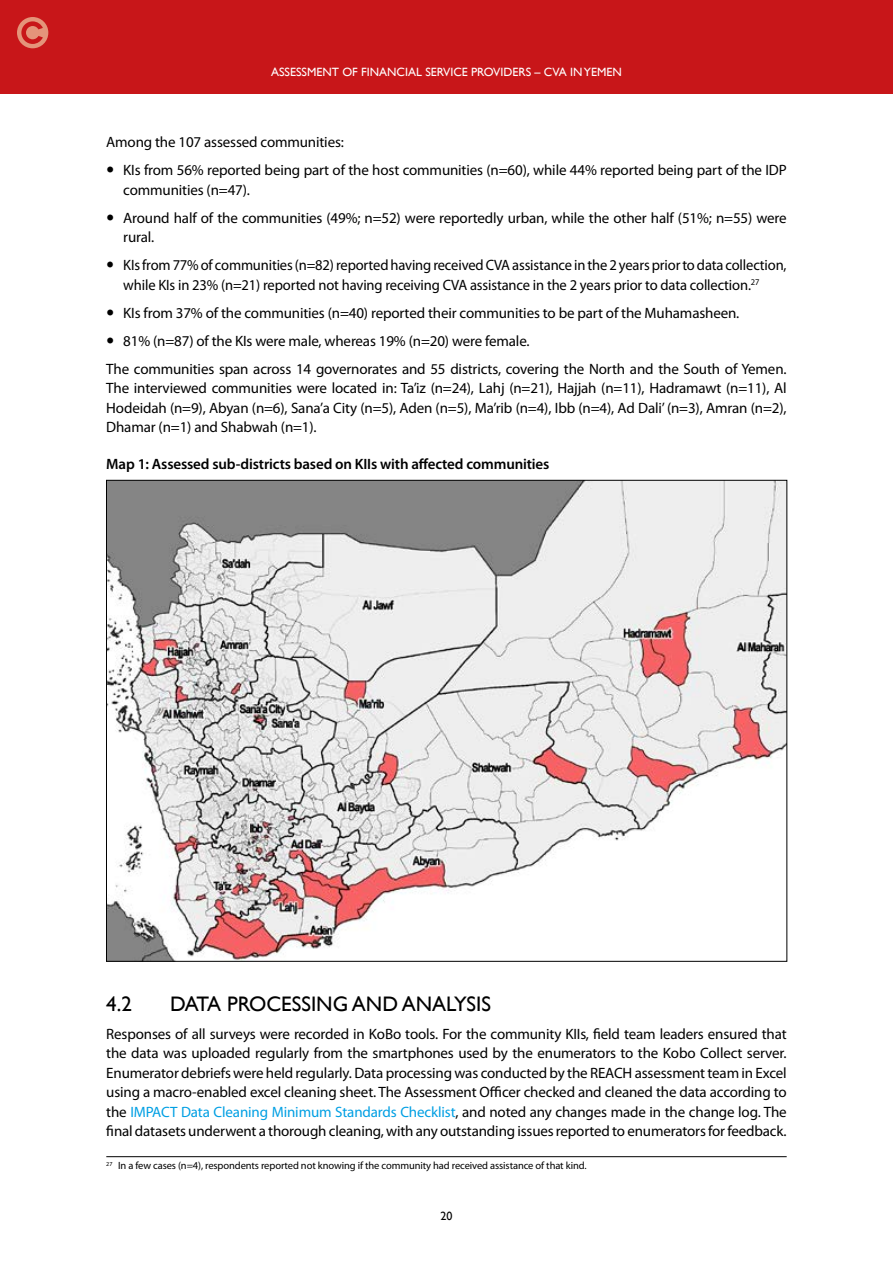
<style>
.page{position:relative;width:893px;height:1263px;background:#fff}
.page>*{position:absolute;margin:0;border:0;box-sizing:border-box;transform-origin:0 0}
.t1{font:21px "Gill Sans";color:#000}
.t2{font:15px/19.5px "Myriad Pro";letter-spacing:-.01em;color:#000}
.t3{font:600 15px "Myriad Pro";letter-spacing:-.01em;color:#000}
.t4{font:12px "Gill Sans";color:#fff}
.t5{font:12px "Gill Sans";color:#000}
.t6{font:10.5px "Myriad Pro";letter-spacing:-.01em;color:#000}
.s1{color:#009fe3}
</style>
<div class="page">
<div style="left:0;top:0;width:893px;height:94px;background:#c81619"></div>
<img style="left:108px;top:482px;width:677px;height:477px">
<hr style="left:106px;top:1156px;width:681px;height:1px;background:#000">
<div style="left:17px;top:17px;width:31px;height:31px;background:#e4947a;border-radius:50%"></div>
<svg style="left:21px;top:21px;width:22px;height:23px"></svg>
<p class="t4" style="left:271px;top:65px;width:352px">ASSESSMENT OF FINANCIAL SERVICE PROVIDERS – CVA IN YEMEN</p>
<p class="t2" style="left:123px;top:128px;width:665px;line-height:28px;text-indent:-17px">Among the 107 assessed communities:<br>KIs from 56% reported being part of the host communities (n=60), while 44% reported being part of the IDP</p>
<p class="t2" style="left:123px;top:176px;width:665px;line-height:28px">communities (n=47).<br>Around half of the communities (49%; n=52) were reportedly urban, while the other half (51%; n=55) were</p>
<p class="t2" style="left:123px;top:223px;width:665px;line-height:28px">rural.<br>KIs from 77% of communities (n=82) reported having received CVA assistance in the 2 years prior to data collection,</p>
<p class="t2" style="left:123px;top:275px;width:638px">while KIs in 23% (n=21) reported not having receiving CVA assistance in the 2 years prior to data collection.<sup>27</sup></p>
<p class="t2" style="left:123px;top:303px;width:618px">KIs from 37% of the communities (n=40) reported their communities to be part of the Muhamasheen.</p>
<p class="t2" style="left:123px;top:331px;width:408px">81% (n=87) of the KIs were male, whereas 19% (n=20) were female.</p>
<p class="t2" style="left:106px;top:359px;width:682px">The communities span across 14 governorates and 55 districts, covering the North and the South of Yemen.</p>
<p class="t2" style="left:106px;top:378px;width:682px;text-align:justify">The interviewed communities were located in: Ta’iz (n=24), Lahj (n=21), Hajjah (n=11), Hadramawt (n=11), Al Hodeidah (n=9), Abyan (n=6), Sana’a City (n=5), Aden (n=5), Ma’rib (n=4), Ibb (n=4), Ad Dali’ (n=3), Amran (n=2), Dhamar (n=1) and Shabwah (n=1).</p>
<p class="t3" style="left:106px;top:454px;width:445px">Map 1: Assessed sub-districts based on KIIs with affected communities</p>
<h1 class="t1" style="left:106px;top:991px;width:27px">4.2</h1>
<h1 class="t1" style="left:170px;top:991px;width:322px">DATA PROCESSING AND ANALYSIS</h1>
<p class="t2" style="left:106px;top:1024px;width:682px;text-align:justify">Responses of all surveys were recorded in KoBo tools. For the community KIIs, field team leaders ensured that the data was uploaded regularly from the smartphones used by the enumerators to the Kobo Collect server.<br>Enumerator debriefs were held regularly. Data processing was conducted by the REACH assessment team in Excel using a macro-enabled excel cleaning sheet. The Assessment Officer checked and cleaned the data according to the <span class="s1">IMPACT Data Cleaning Minimum Standards Checklist</span>, and noted any changes made in the change log. The final datasets underwent a thorough cleaning, with any outstanding issues reported to enumerators for feedback.</p>
<p class="t6" style="left:106px;top:1159px;width:482px"><sup>27</sup> In a few cases (n=4), respondents reported not knowing if the community had received assistance of that kind.</p>
<p class="t5" style="left:440px;top:1209px;width:13px">20</p>
</div>
